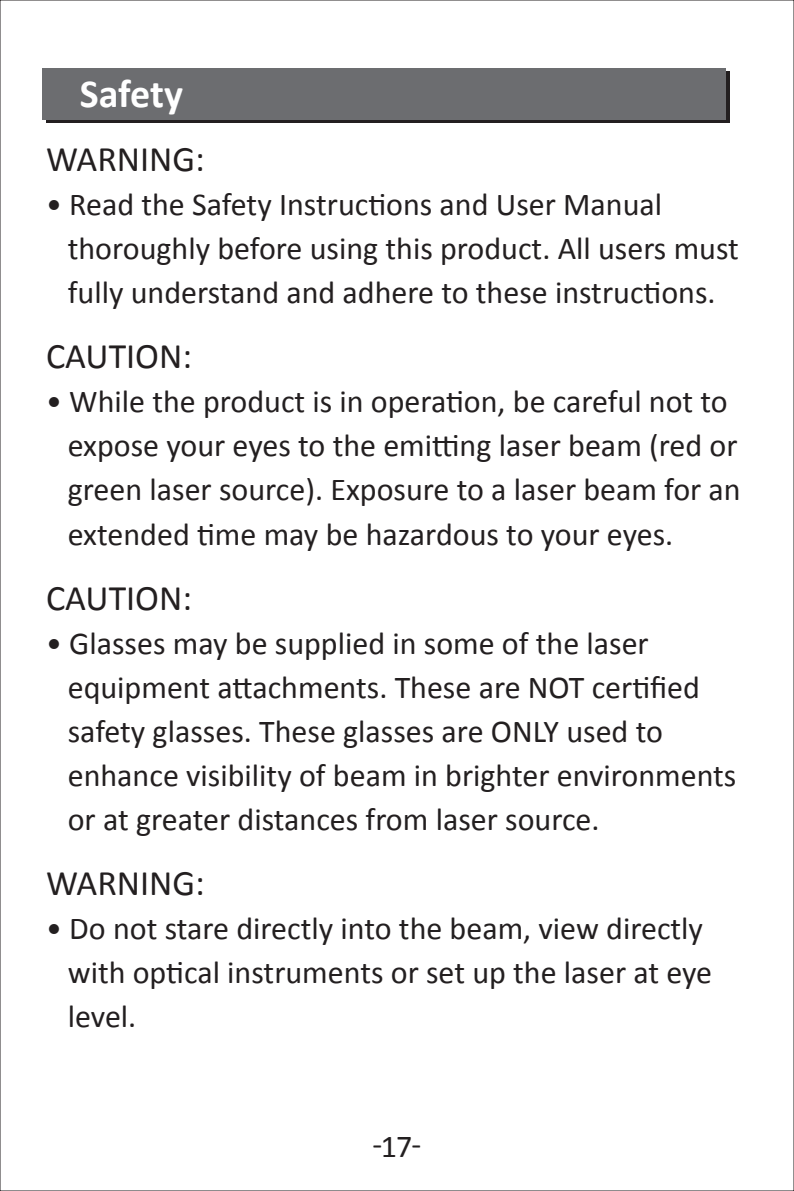
<style>
.page{position:relative;width:794px;height:1191px;background:#fff}
.page>*{position:absolute;margin:0;border:0;box-sizing:border-box;transform-origin:0 0}
.t1{font:700 39.9px "Calibri";letter-spacing:-.005em;color:#fff}
.t2{font:36.05px "Calibri";color:#231f20}
.t3{font:31.85px/44.1px "Calibri";color:#231f20}
</style>
<div class="page">
<svg style="left:46px;top:71px;width:683px;height:51px;background:#3a3839"></svg>
<div style="left:43px;top:68px;width:682px;height:51px;background:#6c6d70"></div>
<p class="t1" style="left:80px;top:69px;width:105px">Safety</p>
<p class="t2" style="left:46px;top:137px;width:160px">WARNING:</p>
<p class="t3" style="left:68px;top:183px;width:672px;text-indent:-22px">• Read the Safety Instructions and User Manual thoroughly before using this product. All users must fully understand and adhere to these instructions.</p>
<p class="t2" style="left:46px;top:334px;width:147px">CAUTION:</p>
<p class="t3" style="left:68px;top:380px;width:674px;text-indent:-22px">• While the product is in operation, be careful not to expose your eyes to the emitting laser beam (red or green laser source). Exposure to a laser beam for an extended time may be hazardous to your eyes.</p>
<p class="t2" style="left:46px;top:575px;width:147px">CAUTION:</p>
<p class="t3" style="left:68px;top:621px;width:670px;text-indent:-22px">• Glasses may be supplied in some of the laser equipment attachments. These are NOT certified safety glasses. These glasses are ONLY used to enhance visibility of beam in brighter environments or at greater distances from laser source.</p>
<p class="t2" style="left:46px;top:860px;width:160px">WARNING:</p>
<p class="t3" style="left:68px;top:906px;width:646px;text-indent:-22px">• Do not stare directly into the beam, view directly with optical instruments or set up the laser at eye level.</p>
<p class="t3" style="left:372px;top:1124px;width:50px">-17-</p>
</div>
